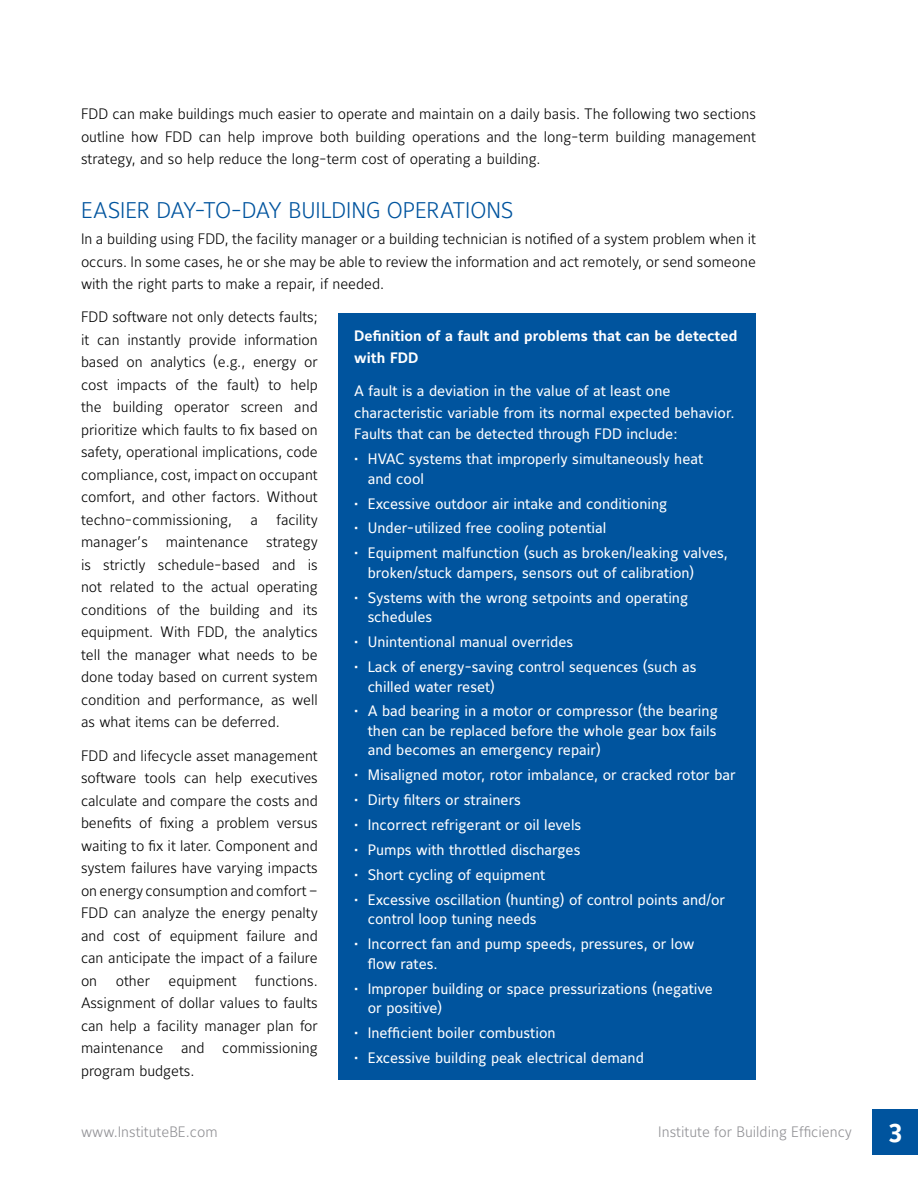
<style>
.page{position:relative;width:918px;height:1188px;background:#fff}
.page>*{position:absolute;margin:0;border:0;box-sizing:border-box;transform-origin:0 0}
.t1{font:27px "Maurea Bold Lf";color:#fff}
.t2{font:22.5px "Maurea Light Lf";letter-spacing:-.005em;color:#00549e}
.t3{font:15px/22.5px "Maurea Light Lf";color:#000;text-align:justify}
.t4{font:15px/19.5px "Maurea Regular Lf";color:#fff}
.t5{font:15px/21.8px "Maurea Bold Lf";color:#fff}
.t6{font:15px "Maurea Light Lf";color:#919195}
</style>
<div class="page">
<div style="left:873px;top:1110px;width:45px;height:45px;background:#00549e"></div>
<div style="left:338px;top:313px;width:418px;height:767px;background:#00549e"></div>
<p class="t3" style="left:81px;top:103px;width:677px">FDD can make buildings much easier to operate and maintain on a daily basis. The following two sections outline how FDD can help improve both building operations and the long-term building management strategy, and so help reduce the long-term cost of operating a building.</p>
<h2 class="t2" style="left:81px;top:198px;width:434px">Easier Day-to-Day Building Operations</h2>
<p class="t3" style="left:81px;top:228px;width:677px">I n a building using FDD, the facility manager or a building technician is notified of a system problem when it occurs. I n some cases, he or she may be able to review the information and act remotely, or send someone with the right parts to make a repair, if needed.</p>
<p class="t3" style="left:81px;top:307px;width:238px">FDD software not only detects faults; it can instantly provide information based on analytics (e.g., energy or cost impacts of the fault) to help the building operator screen and prioritize which faults to fix based on safety, operational implications, code compliance, cost, impact on occupant comfort, and other factors. Without techno-commissioning, a facility manager’s maintenance strategy is strictly schedule-based and is not related to the actual operating conditions of the building and its equipment. With FDD, the analytics tell the manager what needs to be done today based on current system condition and performance, as well as what items can be deferred.</p>
<p class="t3" style="left:81px;top:745px;width:238px">FDD and lifecycle asset management software tools can help executives calculate and compare the costs and benefits of fixing a problem versus waiting to fix it later. Component and system failures have varying impacts on energy consumption and comfort – FDD can analyze the energy penalty and cost of equipment failure and can anticipate the impact of a failure on other equipment functions.<br>Assignment of dollar values to faults can help a facility manager plan for maintenance and commissioning program budgets.</p>
<p class="t5" style="left:354px;top:326px;width:385px">Definition of a fault and problems that can be detected with FDD</p>
<p class="t4" style="left:354px;top:380px;width:382px;line-height:21.8px">A fault is a deviation in the value of at least one characteristic variable from its normal expected behavior.<br>Faults that can be detected through FDD include:</p>
<p class="t4" style="left:368px;top:450px;width:337px;text-indent:-14px">• HVAC systems that improperly simultaneously heat and cool</p>
<p class="t4" style="left:354px;top:494px;width:315px">• Excessive outdoor air intake and conditioning</p>
<p class="t4" style="left:354px;top:519px;width:254px">• Under-utilized free cooling potential</p>
<p class="t4" style="left:368px;top:544px;width:362px;text-indent:-14px">• Equipment malfunction (such as broken/leaking valves, broken/stuck dampers, sensors out of calibration)</p>
<p class="t4" style="left:368px;top:589px;width:322px;text-indent:-14px">• Systems with the wrong setpoints and operating schedules</p>
<p class="t4" style="left:354px;top:633px;width:221px">• Unintentional manual overrides</p>
<p class="t4" style="left:368px;top:658px;width:330px;text-indent:-14px">• Lack of energy-saving control sequences (such as chilled water reset)</p>
<p class="t4" style="left:368px;top:702px;width:352px;text-align:justify;text-indent:-14px">• A bad bearing in a motor or compressor (the bearing then can be replaced before the whole gear box fails and becomes an emergency repair)</p>
<p class="t4" style="left:354px;top:766px;width:383px">• Misaligned motor, rotor imbalance, or cracked rotor bar</p>
<p class="t4" style="left:354px;top:791px;width:168px">• Dirty filters or strainers</p>
<p class="t4" style="left:354px;top:816px;width:229px">• Incorrect refrigerant or oil levels</p>
<p class="t4" style="left:354px;top:841px;width:228px">• Pumps with throttled discharges</p>
<p class="t4" style="left:354px;top:866px;width:193px">• Short cycling of equipment</p>
<p class="t4" style="left:368px;top:891px;width:359px;text-indent:-14px">• Excessive oscillation (hunting) of control points and/or control loop tuning needs</p>
<p class="t4" style="left:368px;top:935px;width:328px;text-indent:-14px">• Incorrect fan and pump speeds, pressures, or low flow rates.</p>
<p class="t4" style="left:368px;top:980px;width:347px;text-indent:-14px">• Improper building or space pressurizations (negative or positive)</p>
<p class="t4" style="left:354px;top:1024px;width:203px">• Inefficient boiler combustion</p>
<p class="t4" style="left:354px;top:1049px;width:291px">• Excessive building peak electrical demand</p>
<p class="t6" style="left:81px;top:1124px;width:138px">www.I nstituteBE.com</p>
<p class="t6" style="left:658px;top:1124px;width:195px">I nstitute for Building Efficiency</p>
<h1 class="t1" style="left:889px;top:1118px;width:15px">3</h1>
</div>
